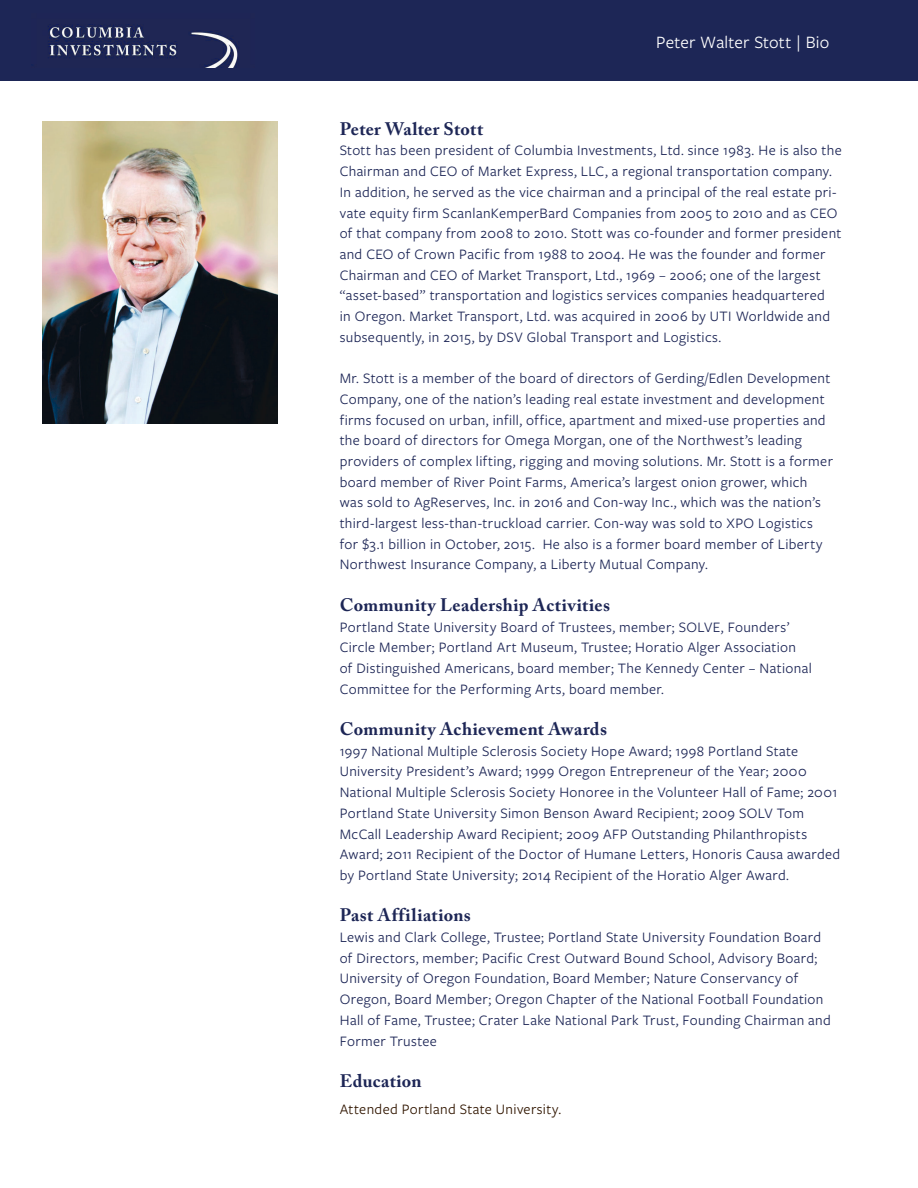
<style>
.page{position:relative;width:918px;height:1188px;background:#fff}
.page>*{position:absolute;margin:0;border:0;box-sizing:border-box;transform-origin:0 0}
.t1{font:700 18px "Adobe Caslon Pro";letter-spacing:.02em;color:#1d2656}
.t2{font:18px "Freight Sans Pro";letter-spacing:.01em;color:#fff}
.t3{font:15px/20.7px "Freight Sans Pro";letter-spacing:.025em;color:#1d2656}
.t4{font:15px "Freight Sans Pro";letter-spacing:.025em;color:#311600}
</style>
<div class="page">
<div style="left:0;top:0;width:918px;height:81px;background:#1d2656"></div>
<img style="left:42px;top:122px;width:235px;height:302px">
<img style="left:48px;top:24px;width:190px;height:44px">
<p class="t2" style="left:656px;top:30px;width:175px">Peter Walter Stott | Bio</p>
<p class="t1" style="left:340px;top:118px;width:145px">Peter Walter Stott</p>
<p class="t3" style="left:340px;top:140px;width:504px">Stott has been president of Columbia Investments, Ltd. since 1983. He is also the Chairman and CEO of Market Express, LLC, a regional transportation company.<br>In addition, he served as the vice chairman and a principal of the real estate pri&shy;vate equity firm ScanlanKemperBard Companies from 2005 to 2010 and as CEO of that company from 2008 to 2010. Stott was co-founder and former president and CEO of Crown Pacific from 1988 to 2004. He was the founder and former Chairman and CEO of Market Transport, Ltd., 1969 – 2006; one of the largest “asset-based” transportation and logistics services companies headquartered<br>in Oregon. Market Transport, Ltd. was acquired in 2006 by UTI Worldwide and subsequently, in 2015, by DSV Global Transport and Logistics.</p>
<p class="t3" style="left:340px;top:367px;width:495px">Mr. Stott is a member of the board of directors of Gerding/Edlen Development Company, one of the nation’s leading real estate investment and development firms focused on urban, infill, office, apartment and mixed-use properties and the board of directors for Omega Morgan, one of the Northwest’s leading providers of complex lifting, rigging and moving solutions. Mr. Stott is a former board member of River Point Farms, America’s largest onion grower, which was sold to AgReserves, Inc. in 2016 and Con-way Inc., which was the nation’s third-largest less-than-truckload carrier. Con-way was sold to XPO Logistics for $3.1 billion in October, 2015. He also is a former board member of Liberty Northwest Insurance Company, a Liberty Mutual Company.</p>
<p class="t1" style="left:340px;top:594px;width:272px">Community Leadership Activities</p>
<p class="t3" style="left:340px;top:616px;width:474px">Portland State University Board of Trustees, member; SOLVE, Founders’ Circle Member; Portland Art Museum, Trustee; Horatio Alger Association of Distinguished Americans, board member; The Kennedy Center – National Committee for the Performing Arts, board member.</p>
<p class="t1" style="left:340px;top:718px;width:269px">Community Achievement Awards</p>
<p class="t3" style="left:340px;top:740px;width:502px">1997 National Multiple Sclerosis Society Hope Award; 1998 Portland State University President’s Award; 1999 Oregon Entrepreneur of the Year; 2000<br>National Multiple Sclerosis Society Honoree in the Volunteer Hall of Fame; 2001<br>Portland State University Simon Benson Award Recipient; 2009 SOLV Tom McCall Leadership Award Recipient; 2009 AFP Outstanding Philanthropists Award; 2011 Recipient of the Doctor of Humane Letters, Honoris Causa awarded by Portland State University; 2014 Recipient of the Horatio Alger Award.</p>
<p class="t1" style="left:340px;top:905px;width:133px">Past Affiliations</p>
<p class="t3" style="left:340px;top:926px;width:493px">Lewis and Clark College, Trustee; Portland State University Foundation Board of Directors, member; Pacific Crest Outward Bound School, Advisory Board; University of Oregon Foundation, Board Member; Nature Conservancy of Oregon, Board Member; Oregon Chapter of the National Football Foundation Hall of Fame, Trustee; Crater Lake National Park Trust, Founding Chairman and Former Trustee</p>
<p class="t1" style="left:340px;top:1070px;width:84px">Education</p>
<p class="t4" style="left:340px;top:1099px;width:223px">Attended Portland State University.</p>
</div>
